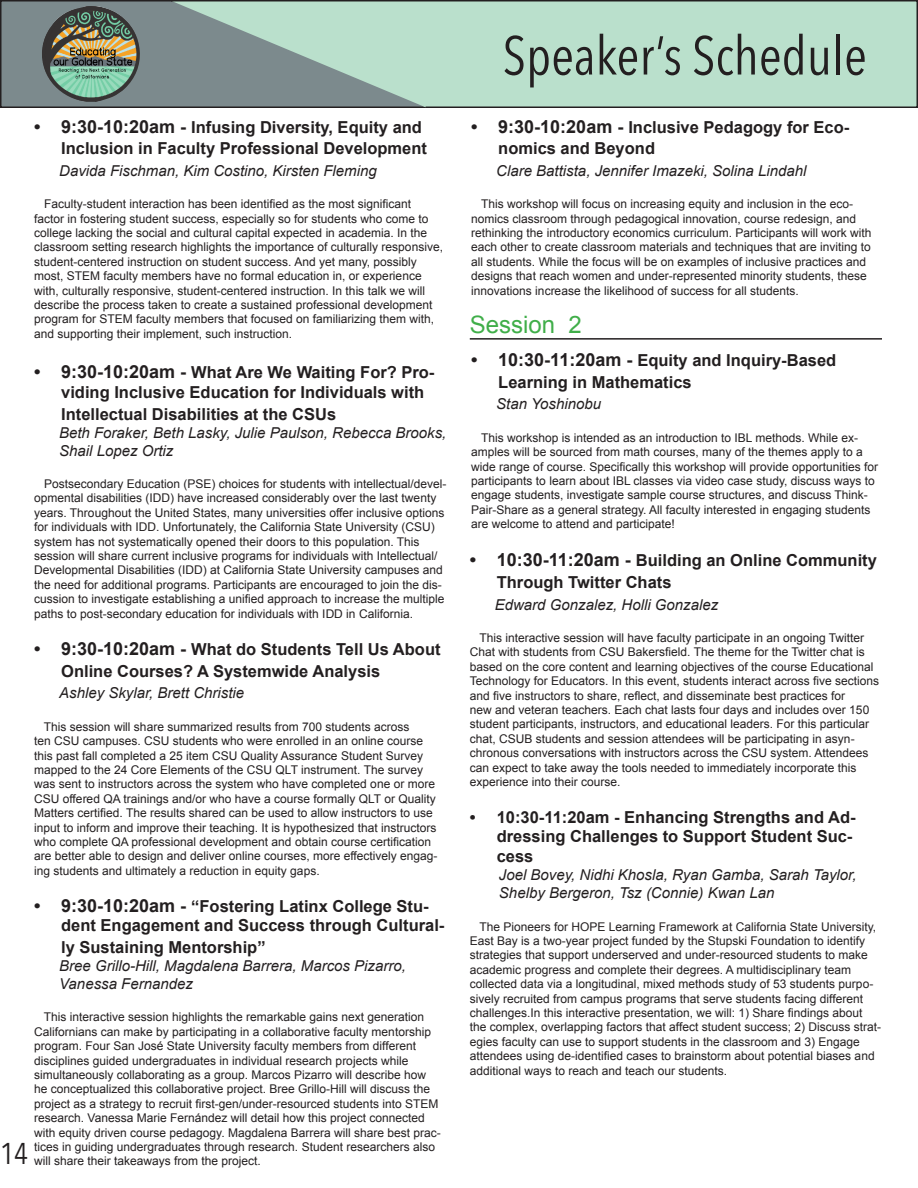
<style>
.page{position:relative;width:918px;height:1188px;background:#fff}
.page>*{position:absolute;margin:0;border:0;box-sizing:border-box;transform-origin:0 0}
.t1{font:54px "Avenir Next Condensed";color:#231f20}
.t2{font:30px "Avenir Next Condensed";color:#231f20}
.t3{font:24px "Arial";color:#40ae49}
.t4{font:700 16.5px/21.6px "Arial";color:#231f20}
.t5{font:italic 15px "Arial";color:#231f20}
.t6{font:12px/14.4px "Arial";color:#231f20}
.s1{font-size:18px}
</style>
<div class="page">
<div style="left:1px;top:1px;width:518px;height:106px;background:#7c8a8d"></div>
<div style="left:0;top:0;width:520px;height:108px;border:2px solid #231f20"></div>
<svg style="left:170px;top:0;width:748px;height:108px"></svg>
<div style="left:486px;top:19px;width:398px;height:79px;border:2px solid #bae0cc"></div>
<img style="left:42px;top:6px;width:98px;height:96px">
<hr style="left:470px;top:338px;width:412px;height:2px;background:#231f20">
<p class="t4" style="left:61px;top:116px;width:367px;text-indent:-27px"><span class="s1">• 9:30-10:20am -</span> Infusing Diversity, Equity and<br>Inclusion in Faculty Professional Development</p>
<p class="t5" style="left:59px;top:161px;width:319px">Davida Fischman, Kim Costino, Kirsten Fleming</p>
<p class="t6" style="left:34px;top:197px;width:410px;text-indent:10px">Faculty-student interaction has been identified as the most significant factor in fostering student success, especially so for students who come to college lacking the social and cultural capital expected in academia. In the classroom setting research highlights the importance of culturally responsive, student-centered instruction on student success. And yet many, possibly most, STEM faculty members have no formal education in, or experience with, culturally responsive, student-centered instruction. In this talk we will describe the process taken to create a sustained professional development program for STEM faculty members that focused on familiarizing them with, and supporting their implement, such instruction.</p>
<p class="t4" style="left:61px;top:363px;width:375px;line-height:19.8px;text-indent:-27px"><span class="s1">• 9:30-10:20am -</span> What Are We Waiting For? Pro&shy;viding Inclusive Education for Individuals with</p>
<p class="t4" style="left:61px;top:404px;width:277px">Intellectual Disabilities at the CSUs</p>
<p class="t5" style="left:59px;top:423px;width:389px">Beth Foraker, Beth Lasky, Julie Paulson, Rebecca Brooks,</p>
<p class="t5" style="left:59px;top:441px;width:116px">Shail Lopez Ortiz</p>
<p class="t6" style="left:34px;top:477px;width:414px;text-indent:10px">Postsecondary Education (PSE) choices for students with intellectual/devel&shy;opmental disabilities (IDD) have increased considerably over the last twenty years. Throughout the United States, many universities offer inclusive options for individuals with IDD. Unfortunately, the California State University (CSU) system has not systematically opened their doors to this population. This session will share current inclusive programs for individuals with Intellectual/ Developmental Disabilities (IDD) at California State University campuses and the need for additional programs. Participants are encouraged to join the dis&shy;cussion to investigate establishing a unified approach to increase the multiple paths to post-secondary education for individuals with IDD in California.</p>
<p class="t4" style="left:61px;top:639px;width:381px;text-indent:-27px"><span class="s1">• 9:30-10:20am -</span> What do Students Tell Us About<br>Online Courses? A Systemwide Analysis</p>
<p class="t5" style="left:59px;top:683px;width:187px">Ashley Skylar, Brett Christie</p>
<p class="t6" style="left:34px;top:719px;width:405px;text-indent:10px">This session will share summarized results from 700 students across<br>ten CSU campuses. CSU students who were enrolled in an online course this past fall completed a 25 item CSU Quality Assurance Student Survey mapped to the 24 Core Elements of the CSU QLT instrument. The survey was sent to instructors across the system who have completed one or more CSU offered QA trainings and/or who have a course formally QLT or Quality Matters certified. The results shared can be used to allow instructors to use input to inform and improve their teaching. It is hypothesized that instructors who complete QA professional development and obtain course certification are better able to design and deliver online courses, more effectively engag&shy;ing students and ultimately a reduction in equity gaps.</p>
<p class="t4" style="left:61px;top:897px;width:385px;line-height:19.8px;text-indent:-27px"><span class="s1">• 9:30-10:20am -</span> “Fostering Latinx College Stu&shy;dent Engagement and Success through Cultural-</p>
<p class="t4" style="left:61px;top:937px;width:206px">ly Sustaining Mentorship”</p>
<p class="t5" style="left:59px;top:956px;width:348px">Bree Grillo-Hill, Magdalena Barrera, Marcos Pizarro,</p>
<p class="t5" style="left:59px;top:974px;width:135px">Vanessa Fernandez</p>
<p class="t6" style="left:34px;top:1010px;width:408px;text-indent:10px">This interactive session highlights the remarkable gains next generation Californians can make by participating in a collaborative faculty mentorship program. Four San José State University faculty members from different disciplines guided undergraduates in individual research projects while simultaneously collaborating as a group. Marcos Pizarro will describe how he conceptualized this collaborative project. Bree Grillo-Hill will discuss the project as a strategy to recruit first-gen/under-resourced students into STEM research. Vanessa Marie Fernández will detail how this project connected with equity driven course pedagogy. Magdalena Barrera will share best prac&shy;tices in guiding undergraduates through research. Student researchers also will share their takeaways from the project.</p>
<p class="t2" style="left:0;top:1128px;width:30px">14</p>
<p class="t1" style="left:503px;top:9px;width:366px">Speaker’s Schedule</p>
<p class="t4" style="left:498px;top:116px;width:353px;text-indent:-27px"><span class="s1">• 9:30-10:20am -</span> Inclusive Pedagogy for Eco&shy;nomics and Beyond</p>
<p class="t5" style="left:496px;top:161px;width:312px">Clare Battista, Jennifer Imazeki, Solina Lindahl</p>
<p class="t6" style="left:471px;top:197px;width:402px;text-indent:10px">This workshop will focus on increasing equity and inclusion in the eco&shy;nomics classroom through pedagogical innovation, course redesign, and rethinking the introductory economics curriculum. Participants will work with each other to create classroom materials and techniques that are inviting to all students. While the focus will be on examples of inclusive practices and designs that reach women and under-represented minority students, these innovations increase the likelihood of success for all students.</p>
<p class="t3" style="left:470px;top:309px;width:114px">Session 2</p>
<p class="t4" style="left:498px;top:350px;width:340px;text-indent:-27px"><span class="s1">• 10:30-11:20am -</span> Equity and Inquiry-Based<br>Learning in Mathematics</p>
<p class="t5" style="left:496px;top:394px;width:106px">Stan Yoshinobu</p>
<p class="t6" style="left:471px;top:431px;width:408px;text-indent:10px">This workshop is intended as an introduction to IBL methods. While ex&shy;amples will be sourced from math courses, many of the themes apply to a wide range of course. Specifically this workshop will provide opportunities for participants to learn about IBL classes via video case study, discuss ways to engage students, investigate sample course structures, and discuss Think-Pair-Share as a general strategy. All faculty interested in engaging students are welcome to attend and participate!</p>
<p class="t4" style="left:497px;top:550px;width:382px;text-indent:-27px"><span class="s1">• 10:30-11:20am -</span> Building an Online Community<br>Through Twitter Chats</p>
<p class="t5" style="left:495px;top:595px;width:225px">Edward Gonzalez, Holli Gonzalez</p>
<p class="t6" style="left:470px;top:631px;width:411px;text-indent:10px">This interactive session will have faculty participate in an ongoing Twitter Chat with students from CSU Bakersfield. The theme for the Twitter chat is based on the core content and learning objectives of the course Educational Technology for Educators. In this event, students interact across five sections and five instructors to share, reflect, and disseminate best practices for<br>new and veteran teachers. Each chat lasts four days and includes over 150 student participants, instructors, and educational leaders. For this particular chat, CSUB students and session attendees will be participating in asyn&shy;chronous conversations with instructors across the CSU system. Attendees can expect to take away the tools needed to immediately incorporate this experience into their course.</p>
<p class="t4" style="left:497px;top:807px;width:360px;line-height:19.8px;text-indent:-27px">• 10:30-11:20am - Enhancing Strengths and Ad&shy;dressing Challenges to Support Student Suc&shy;cess</p>
<p class="t5" style="left:499px;top:865px;width:359px">Joel Bovey, Nidhi Khosla, Ryan Gamba, Sarah Taylor,</p>
<p class="t5" style="left:499px;top:883px;width:277px">Shelby Bergeron, Tsz (Connie) Kwan Lan</p>
<p class="t6" style="left:470px;top:919px;width:413px;text-indent:10px">The Pioneers for HOPE Learning Framework at California State University, East Bay is a two-year project funded by the Stupski Foundation to identify strategies that support underserved and under-resourced students to make academic progress and complete their degrees. A multidisciplinary team collected data via a longitudinal, mixed methods study of 53 students purpo&shy;sively recruited from campus programs that serve students facing different challenges.In this interactive presentation, we will: 1) Share findings about the complex, overlapping factors that affect student success; 2) Discuss strat&shy;egies faculty can use to support students in the classroom and 3) Engage attendees using de-identified cases to brainstorm about potential biases and additional ways to reach and teach our students.</p>
</div>
